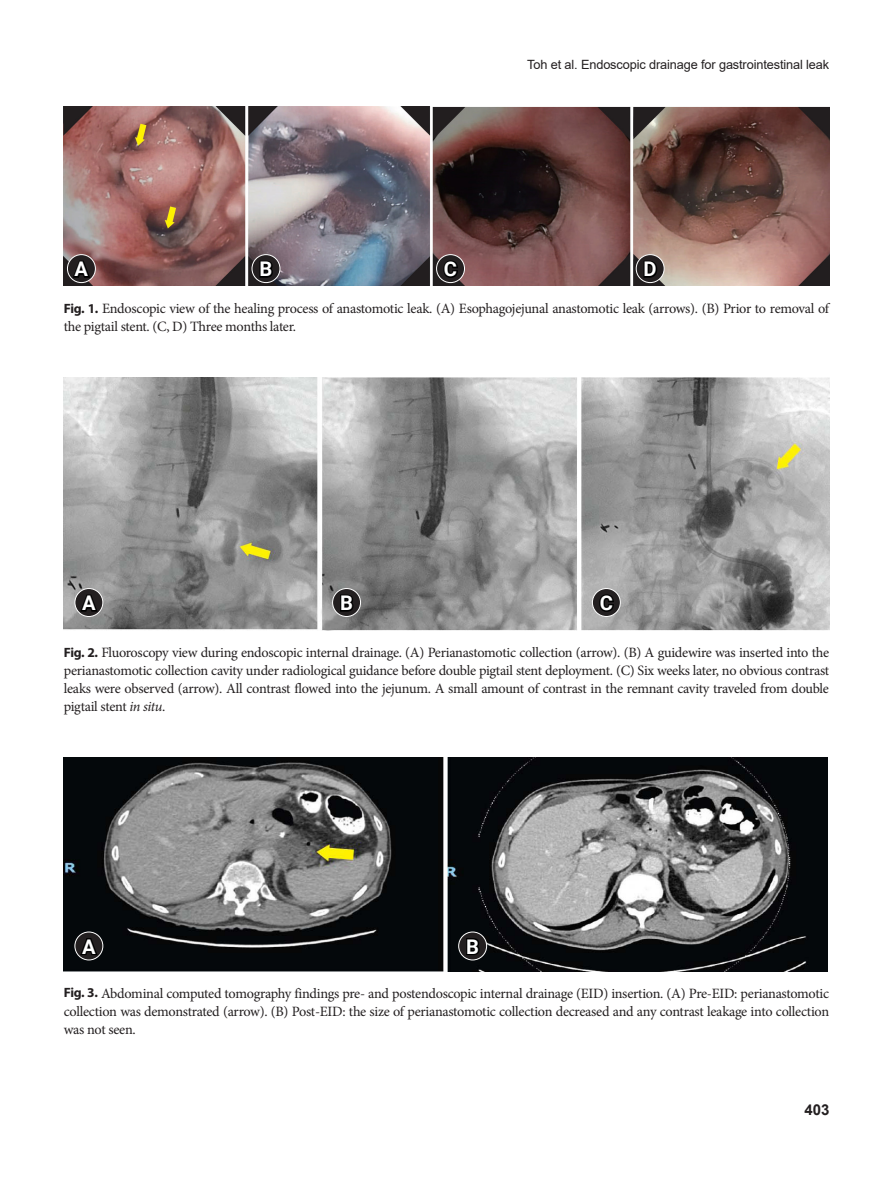
<style>
.page{position:relative;width:893px;height:1191px;background:#fff}
.page>*{position:absolute;margin:0;border:0;box-sizing:border-box;transform-origin:0 0}
.t1{font:700 20.25px "Roboto";color:#fff}
.t2{font:700 15px "Arial";color:#231f20}
.fig-caption{font:14.25px/18px "Minion Pro";letter-spacing:-.025em;color:#231f20;text-align:justify}
.t3{font:12.75px "Arial";letter-spacing:-.01em;color:#231f20}
.s1{font-family:"Myriad Pro";font-weight:700;font-size:13.5px}
.s2{font-style:italic}
</style>
<div class="page">
<img style="left:64px;top:106px;width:765px;height:179px">
<svg style="left:67px;top:255px;width:28px;height:27px"></svg>
<div style="left:67px;top:254px;width:29px;height:29px;border:1px solid #fff;border-radius:50%"></div>
<svg style="left:71px;top:259px;width:21px;height:21px"></svg>
<div style="left:252px;top:255px;width:28px;height:27px;background:#231f20;border-radius:50%"></div>
<div style="left:252px;top:254px;width:28px;height:29px;border:1px solid #fff;border-radius:50%"></div>
<svg style="left:259px;top:258px;width:16px;height:21px"></svg>
<svg style="left:437px;top:255px;width:27px;height:27px"></svg>
<div style="left:436px;top:254px;width:29px;height:29px;border:1px solid #fff;border-radius:50%"></div>
<svg style="left:441px;top:258px;width:19px;height:22px"></svg>
<div style="left:636px;top:255px;width:28px;height:27px;background:#231f20;border-radius:50%"></div>
<div style="left:636px;top:254px;width:29px;height:29px;border:1px solid #fff;border-radius:50%"></div>
<svg style="left:643px;top:258px;width:16px;height:20px"></svg>
<img style="left:64px;top:377px;width:765px;height:253px">
<svg style="left:75px;top:588px;width:28px;height:28px"></svg>
<div style="left:74px;top:588px;width:29px;height:29px;border:1px solid #fff;border-radius:50%"></div>
<svg style="left:78px;top:593px;width:22px;height:21px"></svg>
<svg style="left:333px;top:588px;width:28px;height:28px"></svg>
<div style="left:332px;top:588px;width:29px;height:29px;border:1px solid #fff;border-radius:50%"></div>
<svg style="left:339px;top:592px;width:16px;height:21px"></svg>
<svg style="left:592px;top:588px;width:28px;height:28px"></svg>
<div style="left:592px;top:588px;width:29px;height:29px;border:1px solid #fff;border-radius:50%"></div>
<svg style="left:597px;top:592px;width:18px;height:22px"></svg>
<img style="left:64px;top:757px;width:763px;height:215px">
<svg style="left:75px;top:932px;width:28px;height:28px"></svg>
<div style="left:74px;top:931px;width:29px;height:29px;border:1px solid #fff;border-radius:50%"></div>
<svg style="left:78px;top:936px;width:22px;height:21px"></svg>
<svg style="left:459px;top:932px;width:28px;height:28px"></svg>
<div style="left:458px;top:931px;width:29px;height:29px;border:1px solid #fff;border-radius:50%"></div>
<svg style="left:465px;top:936px;width:17px;height:20px"></svg>
<p class="t3" style="left:527px;top:56px;width:303px">Toh et al. Endoscopic drainage for gastrointestinal leak</p>
<p class="t1" style="left:75px;top:255px;width:15px">A</p>
<p class="t1" style="left:260px;top:255px;width:14px">B</p>
<p class="t1" style="left:444px;top:255px;width:15px">C</p>
<p class="t1" style="left:644px;top:255px;width:15px">D</p>
<p class="fig-caption" style="left:64px;top:299px;width:767px"><span class="s1">Fig. 1.</span> Endoscopic view of the healing process of anastomotic leak. (A) Esophagojejunal anastomotic leak (arrows). (B) Prior to removal of the pigtail stent. (C, D) Three months later.</p>
<p class="t1" style="left:82px;top:589px;width:15px">A</p>
<p class="t1" style="left:340px;top:589px;width:14px">B</p>
<p class="t1" style="left:600px;top:589px;width:15px">C</p>
<p class="fig-caption" style="left:64px;top:644px;width:767px"><span class="s1">Fig. 2.</span> Fluoroscopy view during endoscopic internal drainage. (A) Perianastomotic collection (arrow). (B) A guidewire was inserted into the perianastomotic collection cavity under radiological guidance before double pigtail stent deployment. (C) Six weeks later, no obvious contrast leaks were observed (arrow). All contrast flowed into the jejunum. A small amount of contrast in the remnant cavity traveled from double pigtail stent <span class="s2">in situ</span>.</p>
<p class="t1" style="left:82px;top:932px;width:15px">A</p>
<p class="t1" style="left:466px;top:932px;width:14px">B</p>
<p class="fig-caption" style="left:64px;top:984px;width:767px"><span class="s1">Fig. 3.</span> Abdominal computed tomography findings pre- and postendoscopic internal drainage (EID) insertion. (A) Pre-EID: perianastomotic collection was demonstrated (arrow). (B) Post-EID: the size of perianastomotic collection decreased and any contrast leakage into collection was not seen.</p>
<p class="t2" style="left:804px;top:1098px;width:27px">403</p>
</div>
